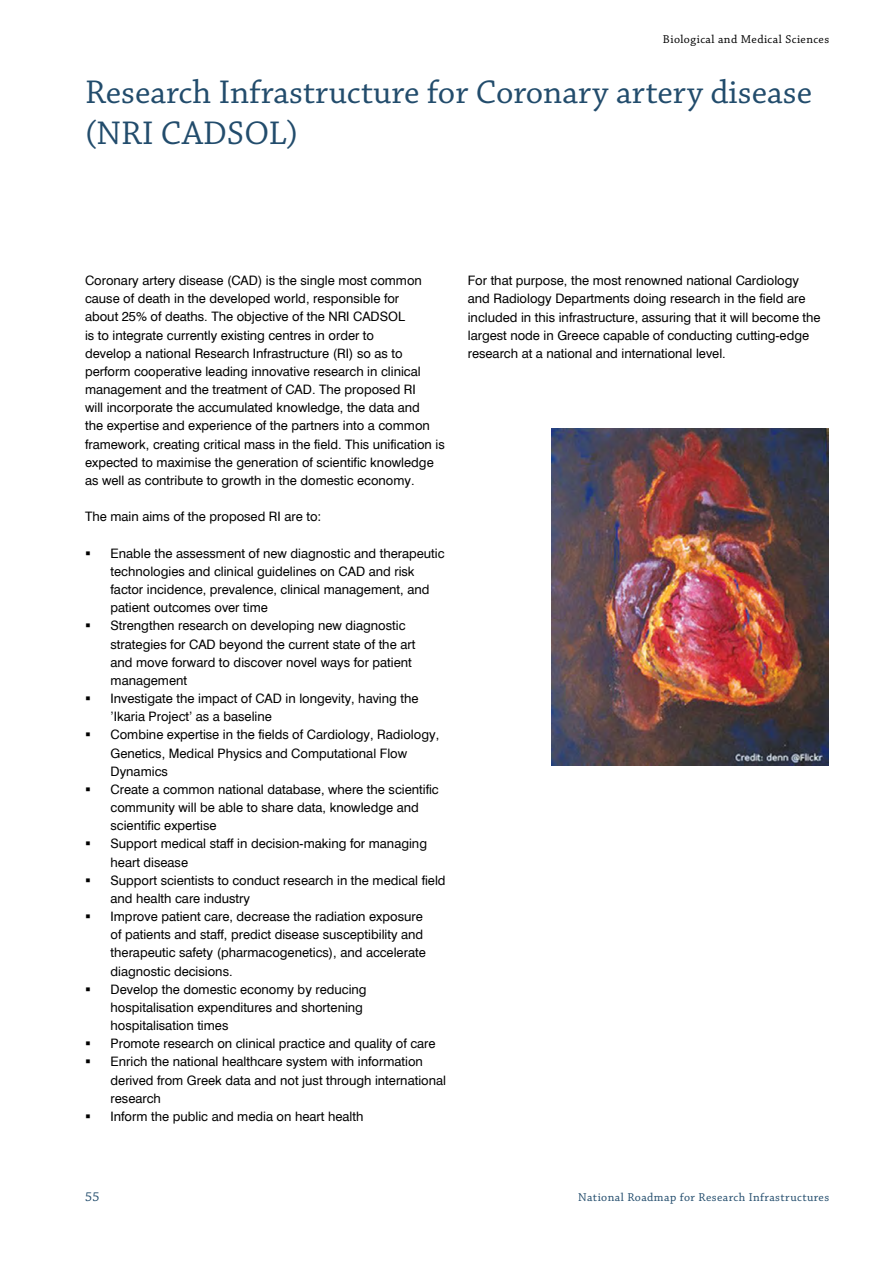
<style>
.page{position:relative;width:893px;height:1263px;background:#fff}
.page>*{position:absolute;margin:0;border:0;box-sizing:border-box;transform-origin:0 0}
.t1{font:34.5px/40.5px "Chaparral Pro";color:#224c6c}
.t2{font:13.5px "Chaparral Pro";color:#224c6c}
.t3{font:12.75px/18.1px "Mg Helvetica";color:#000}
.t4{font:12px "Chaparral Pro";letter-spacing:.035em;color:#224c6c}
.t5{font:12px "Chaparral Pro";letter-spacing:.035em;color:#000}
</style>
<div class="page">
<img style="left:551px;top:428px;width:277px;height:337px">
<p class="t5" style="left:663px;top:32px;width:168px">Biological and Medical Sciences</p>
<h1 class="t1" style="left:85px;top:74px;width:728px">Research Infrastructure for Coronary artery disease (NRI CADSOL)</h1>
<p class="t3" style="left:85px;top:271px;width:361px">Coronary artery disease (CAD) is the single most common cause of death in the developed world, responsible for<br>about 25% of deaths. The objective of the N RI CADSOL<br>is to integrate currently existing centres in order to<br>develop a national Research Infrastructure (RI) so as to perform cooperative leading innovative research in clinical management and the treatment of CAD. The proposed RI<br>will incorporate the accumulated knowledge, the data and<br>the expertise and experience of the partners into a common framework, creating critical mass in the field. This unification is expected to maximise the generation of scientific knowledge as well as contribute to growth in the domestic economy.</p>
<p class="t3" style="left:85px;top:508px;width:238px">The main aims of the proposed RI are to:</p>
<p class="t3" style="left:111px;top:544px;width:337px">Enable the assessment of new diagnostic and therapeutic technologies and clinical guidelines on CAD and risk factor incidence, prevalence, clinical management, and patient outcomes over time<br>Strengthen research on developing new diagnostic strategies for CAD beyond the current state of the art<br>and move forward to discover novel ways for patient management<br>Investigate the impact of CAD in longevity, having the 'Ikaria Project' as a baseline<br>Combine expertise in the fields of Cardiology, Radiology, Genetics, Medical Physics and Computational Flow Dynamics<br>Create a common national database, where the scientific community will be able to share data, knowledge and scientific expertise<br>Support medical staff in decision-making for managing heart disease<br>Support scientists to conduct research in the medical field and health care industry<br>Improve patient care, decrease the radiation exposure<br>of patients and staff, predict disease susceptibility and therapeutic safety (pharmacogenetics), and accelerate diagnostic decisions.<br>Develop the domestic economy by reducing hospitalisation expenditures and shortening hospitalisation times<br>Promote research on clinical practice and quality of care Enrich the national healthcare system with information derived from Greek data and not just through international research<br>Inform the public and media on heart health</p>
<p class="t3" style="left:468px;top:272px;width:354px">For that purpose, the most renowned national Cardiology and Radiology Departments doing research in the field are included in this infrastructure, assuring that it will become the largest node in Greece capable of conducting cutting-edge research at a national and international level.</p>
<p class="t2" style="left:85px;top:1189px;width:16px">55</p>
<p class="t4" style="left:578px;top:1191px;width:252px">National Roadmap for Research Infrastructures</p>
</div>
